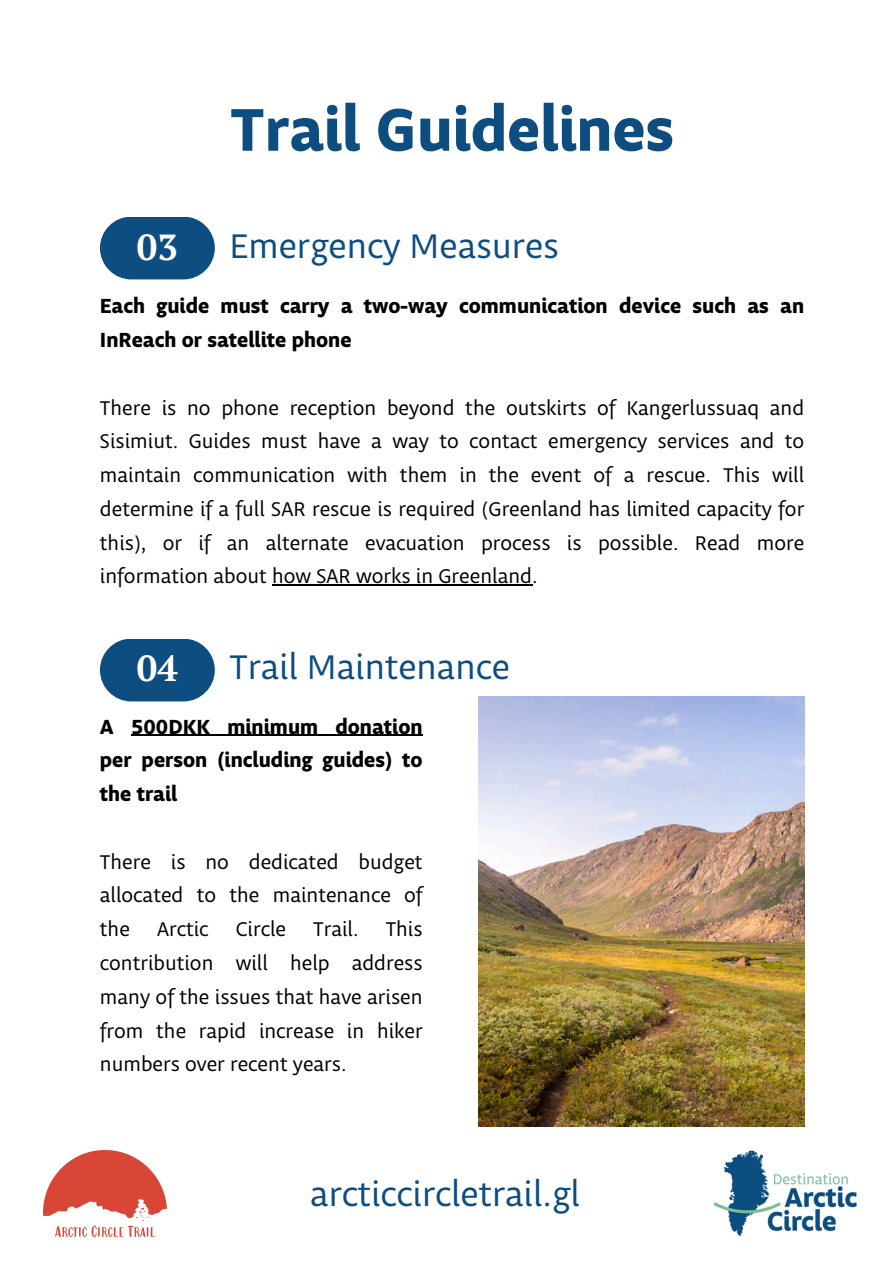
<style>
.page{position:relative;width:894px;height:1264px;background:#fff}
.page>*{position:absolute;margin:0;border:0;box-sizing:border-box;transform-origin:0 0}
.t1{font:700 61.8px "Obliqua ITC Pro";color:#0d4d80}
.t2{font:36.15px "Obliqua ITC Pro";color:#0d4d80}
.t3{font:700 36.15px "PT Serif";color:#fff}
.t4{font:21px/33.8px "Obliqua ITC Pro";color:#000;text-align:justify}
.t5{font:700 21px/33.8px "Obliqua ITC Pro";color:#000}
</style>
<div class="page">
<div style="left:100px;top:216px;width:115px;height:63px;background:#0d4d80;border-radius:31px"></div>
<div style="left:100px;top:638px;width:115px;height:63px;background:#0d4d80;border-radius:31px"></div>
<img style="left:478px;top:696px;width:326px;height:430px">
<hr style="left:272px;top:584px;width:260px;height:1px;background:#000">
<hr style="left:131px;top:734px;width:291px;height:2px;background:#000">
<img style="left:713px;top:1150px;width:143px;height:85px">
<img style="left:43px;top:1150px;width:123px;height:86px">
<p class="t1" style="left:230px;top:94px;width:445px">Trail Guidelines</p>
<h2 class="t3" style="left:137px;top:223px;width:42px">03</h2>
<p class="t2" style="left:229px;top:225px;width:331px">Emergency Measures</p>
<h3 class="t5" style="left:100px;top:290px;width:705px">Each guide must carry a two-way communication device such as an<br>InReach or satellite phone</h3>
<p class="t4" style="left:100px;top:391px;width:705px">There is no phone reception beyond the outskirts of Kangerlussuaq and Sisimiut. Guides must have a way to contact emergency services and to maintain communication with them in the event of a rescue. This will determine if a full SAR rescue is required (Greenland has limited capacity for this), or if an alternate evacuation process is possible. Read more information about how SAR works in Greenland.</p>
<h2 class="t3" style="left:137px;top:643px;width:42px">04</h2>
<p class="t2" style="left:229px;top:646px;width:282px">Trail Maintenance</p>
<p class="t5" style="left:100px;top:710px;width:324px;text-align:justify">A 500DKK minimum donation per person (including guides) to the trail</p>
<h3 class="t4" style="left:100px;top:845px;width:324px">There is no dedicated budget allocated to the maintenance of the</h3>
<h3 class="t4" style="left:100px;top:913px;width:324px;text-indent:285px">This contribution will help address many of the issues that have arisen from the rapid increase in hiker numbers over recent years.</h3>
<h3 class="t4" style="left:157px;top:913px;width:53px">Arctic</h3>
<h3 class="t4" style="left:235px;top:913px;width:52px">Circle</h3>
<h3 class="t4" style="left:313px;top:913px;width:47px">Trail.</h3>
<p class="t2" style="left:310px;top:1172px;width:271px">arcticcircletrail.gl</p>
</div>
